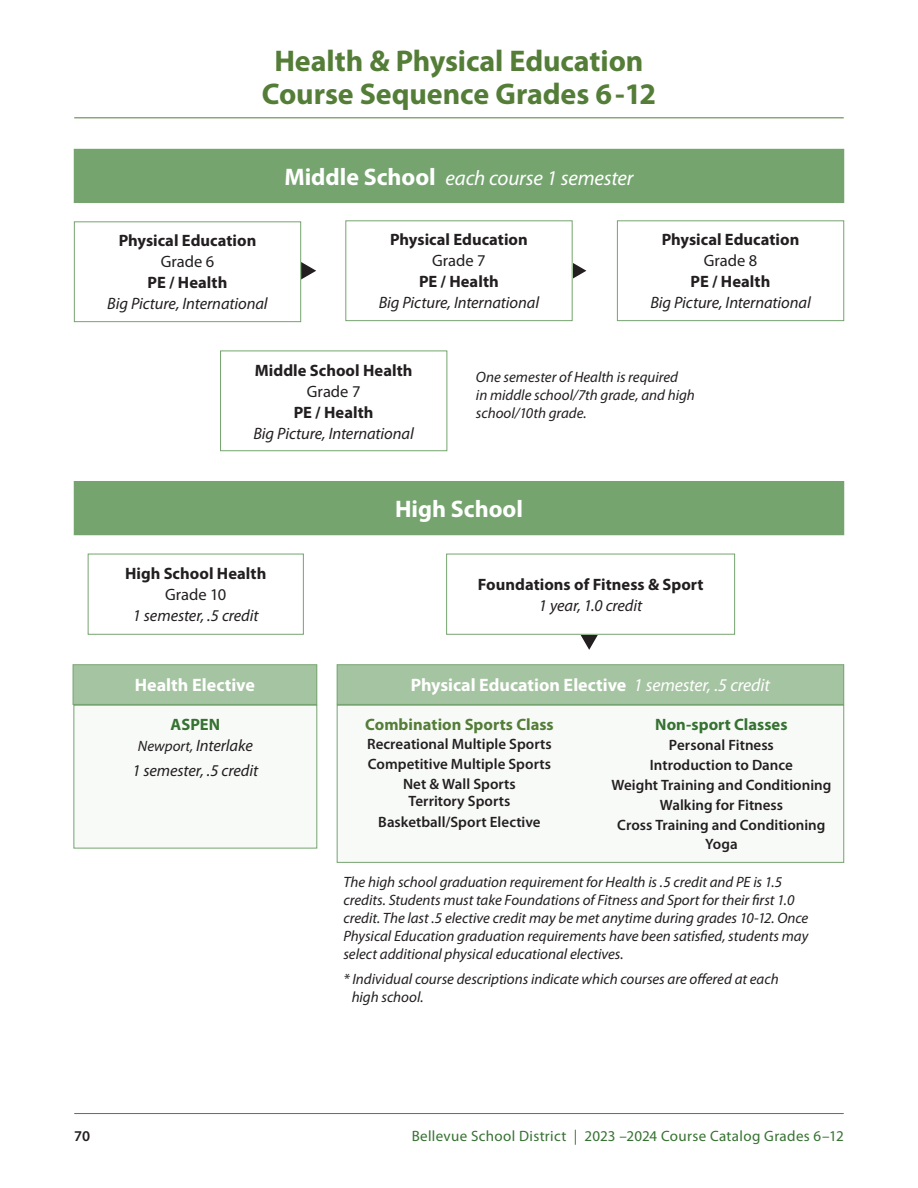
<style>
.page{position:relative;width:918px;height:1188px;background:#fff}
.page>*{position:absolute;margin:0;border:0;box-sizing:border-box;transform-origin:0 0}
.hdr{font:700 30px/33px "Myriad Pro";letter-spacing:-.005em;color:#547d38;text-align:center}
.courseHD{font:700 24px "Myriad Pro";color:#fff}
.courseHD-2{font:italic 21px "Myriad Pro";letter-spacing:-.01em;color:#fff}
.Flow_Chart_Subhead{font:700 18px "Myriad Pro";color:#fff}
.flow_ch_COURSE{font:700 16.5px "Myriad Pro";color:#231f20}
.flow_ch_TEXT{font:italic 16.5px "Myriad Pro";letter-spacing:-.005em;color:#231f20}
.flow_ch_TEXT-2{font:16.5px "Myriad Pro";color:#231f20}
.flow_ch_COURSE-2{font:italic 16.5px "Myriad Pro";letter-spacing:-.005em;color:#231f20}
.flow_ch_COURSE-3{font:700 16.5px "Myriad Pro";color:#547d38}
.flow_ch_ELECTIVES{font:italic 16.5px "Myriad Pro";letter-spacing:-.01em;color:#231f20}
.flow_ch_COURSE-4{font:700 16.5px "Myriad Pro";color:#367231}
.flow_ch_ELECTIVES-2{font:700 16.5px "Myriad Pro";color:#367231}
.classBODY{font:italic 15px/18px "Myriad Pro";color:#231f20}
.flow_ch_COURSE-5{font:600 15px/16.5px "Myriad Pro";color:#231f20;text-align:center}
.t1{font:15px "Myriad Pro";letter-spacing:.025em;color:#367231}
.s1{font-weight:700;font-style:normal;font-size:24px}
.s2{font-weight:400;font-style:italic}
.s3{font-size:15px}
</style>
<div class="page">
<hr style="left:74px;top:1113px;width:770px;height:1px;background:#547d38">
<svg style="left:580px;top:635px;width:18px;height:15px"></svg>
<div style="left:74px;top:705px;width:243px;height:143px;background:#f8faf8"></div>
<div style="left:74px;top:705px;width:243px;height:143px;border:1px solid #75a46f"></div>
<div style="left:337px;top:705px;width:507px;height:157px;background:#f8faf8"></div>
<div style="left:337px;top:705px;width:507px;height:158px;border:1px solid #75a46f"></div>
<div style="left:73px;top:665px;width:244px;height:39px;background:#a5c4a1"></div>
<div style="left:73px;top:664px;width:244px;height:41px;border:1px solid #75a46f"></div>
<div style="left:337px;top:665px;width:507px;height:39px;background:#a5c4a1"></div>
<div style="left:337px;top:664px;width:507px;height:41px;border:1px solid #75a46f"></div>
<svg style="left:573px;top:263px;width:13px;height:16px"></svg>
<svg style="left:301px;top:262px;width:15px;height:17px"></svg>
<div style="left:446px;top:554px;width:289px;height:81px;border:1px solid #75a46f"></div>
<div style="left:88px;top:554px;width:216px;height:81px;border:1px solid #75a46f"></div>
<hr style="left:74px;top:117px;width:770px;height:1px;background:#547d38">
<div style="left:74px;top:149px;width:770px;height:54px;background:#75a46f"></div>
<div style="left:74px;top:481px;width:770px;height:54px;background:#75a46f"></div>
<div style="left:617px;top:220px;width:227px;height:101px;border:1px solid #75a46f"></div>
<div style="left:74px;top:221px;width:227px;height:101px;border:1px solid #75a46f"></div>
<div style="left:345px;top:220px;width:228px;height:101px;border:1px solid #75a46f"></div>
<div style="left:220px;top:351px;width:227px;height:100px;border:1px solid #75a46f"></div>
<p class="hdr" style="left:262px;top:45px;width:396px">Health &amp; Physical Education<br>Course Sequence Grades 6 - 12</p>
<p class="courseHD-2" style="left:284px;top:167px;width:351px"><span class="s1">Middle School</span> each course 1 semester</p>
<p class="flow_ch_COURSE" style="left:119px;top:232px;width:139px">Physical Education</p>
<p class="flow_ch_TEXT-2" style="left:161px;top:253px;width:55px">Grade 6</p>
<p class="flow_ch_COURSE" style="left:148px;top:274px;width:81px">PE / Health</p>
<p class="flow_ch_TEXT" style="left:107px;top:295px;width:162px">Big Picture, International</p>
<p class="flow_ch_COURSE" style="left:390px;top:231px;width:139px">Physical Education</p>
<p class="flow_ch_TEXT-2" style="left:432px;top:252px;width:55px">Grade 7</p>
<p class="flow_ch_COURSE" style="left:419px;top:273px;width:81px">PE / Health</p>
<p class="flow_ch_COURSE-2" style="left:379px;top:294px;width:162px">Big Picture, International</p>
<p class="flow_ch_COURSE" style="left:662px;top:231px;width:139px">Physical Education</p>
<p class="flow_ch_TEXT-2" style="left:704px;top:252px;width:55px">Grade 8</p>
<p class="flow_ch_COURSE" style="left:691px;top:273px;width:81px">PE / Health</p>
<p class="flow_ch_TEXT" style="left:650px;top:294px;width:162px">Big Picture, International</p>
<p class="flow_ch_COURSE" style="left:255px;top:361px;width:159px">Middle School Health</p>
<p class="flow_ch_TEXT-2" style="left:307px;top:382px;width:55px">Grade 7</p>
<p class="flow_ch_COURSE" style="left:294px;top:403px;width:81px">PE / Health</p>
<p class="flow_ch_TEXT" style="left:253px;top:424px;width:162px">Big Picture, International</p>
<p class="classBODY" style="left:476px;top:368px;width:220px">One semester of Health is required<br>in middle school/7th grade, and high school/10th grade.</p>
<p class="flow_ch_COURSE" style="left:125px;top:565px;width:143px">High School Health</p>
<p class="flow_ch_TEXT-2" style="left:165px;top:586px;width:63px">Grade 10</p>
<p class="flow_ch_TEXT" style="left:133px;top:607px;width:127px">1 semester, .5 credit</p>
<p class="courseHD" style="left:395px;top:496px;width:129px">High School</p>
<p class="flow_ch_COURSE" style="left:478px;top:575px;width:227px">Foundations of Fitness &amp; Sport</p>
<p class="flow_ch_TEXT" style="left:539px;top:596px;width:105px">1 year, 1.0 credit</p>
<p class="Flow_Chart_Subhead" style="left:135px;top:675px;width:122px">Health Elective</p>
<p class="Flow_Chart_Subhead" style="left:411px;top:675px;width:361px">Physical Education Elective <span class="s2">1 semester, .5 credit</span></p>
<p class="flow_ch_ELECTIVES-2" style="left:171px;top:715px;width:51px">ASPEN</p>
<p class="flow_ch_ELECTIVES" style="left:138px;top:737px;width:116px"><span class="s3">Newport,</span> Interlake</p>
<p class="flow_ch_TEXT" style="left:132px;top:761px;width:127px">1 semester, .5 credit</p>
<p class="flow_ch_COURSE-3" style="left:365px;top:715px;width:190px">Combination Sports Class</p>
<p class="flow_ch_COURSE-5" style="left:367px;top:736px;width:186px">Recreational Multiple Sports</p>
<p class="flow_ch_COURSE-5" style="left:368px;top:756px;width:185px">Competitive Multiple Sports</p>
<p class="flow_ch_COURSE-5" style="left:403px;top:776px;width:114px">Net &amp; Wall Sports<br>Territory Sports</p>
<p class="flow_ch_COURSE-5" style="left:378px;top:814px;width:164px">Basketball/Sport Elective</p>
<p class="flow_ch_COURSE-4" style="left:655px;top:715px;width:134px">Non-sport Classes</p>
<p class="flow_ch_COURSE-5" style="left:669px;top:737px;width:106px">Personal Fitness</p>
<p class="flow_ch_COURSE-5" style="left:650px;top:757px;width:144px">Introduction to Dance</p>
<p class="flow_ch_COURSE-5" style="left:611px;top:777px;width:222px">Weight Training and Conditioning</p>
<p class="flow_ch_COURSE-5" style="left:660px;top:797px;width:125px">Walking for Fitness</p>
<p class="flow_ch_COURSE-5" style="left:617px;top:817px;width:210px">Cross Training and Conditioning</p>
<p class="flow_ch_COURSE-5" style="left:705px;top:836px;width:34px">Yoga</p>
<p class="classBODY" style="left:343px;top:874px;width:466px">The high school graduation requirement for Health is .5 credit and PE is 1.5 credits. Students must take Foundations of Fitness and Sport for their first 1.0 credit. The last .5 elective credit may be met anytime during grades 10-12. Once Physical Education graduation requirements have been satisfied, students may select additional physical educational electives.</p>
<p class="classBODY" style="left:352px;top:971px;width:429px;text-indent:-8px">* Individual course descriptions indicate which courses are offered at each high school.</p>
<p class="flow_ch_COURSE-5" style="left:74px;top:1128px;width:18px">70</p>
<p class="t1" style="left:412px;top:1128px;width:433px">Bellevue School District | 2023 –2024 Course Catalog Grades 6–12</p>
</div>
